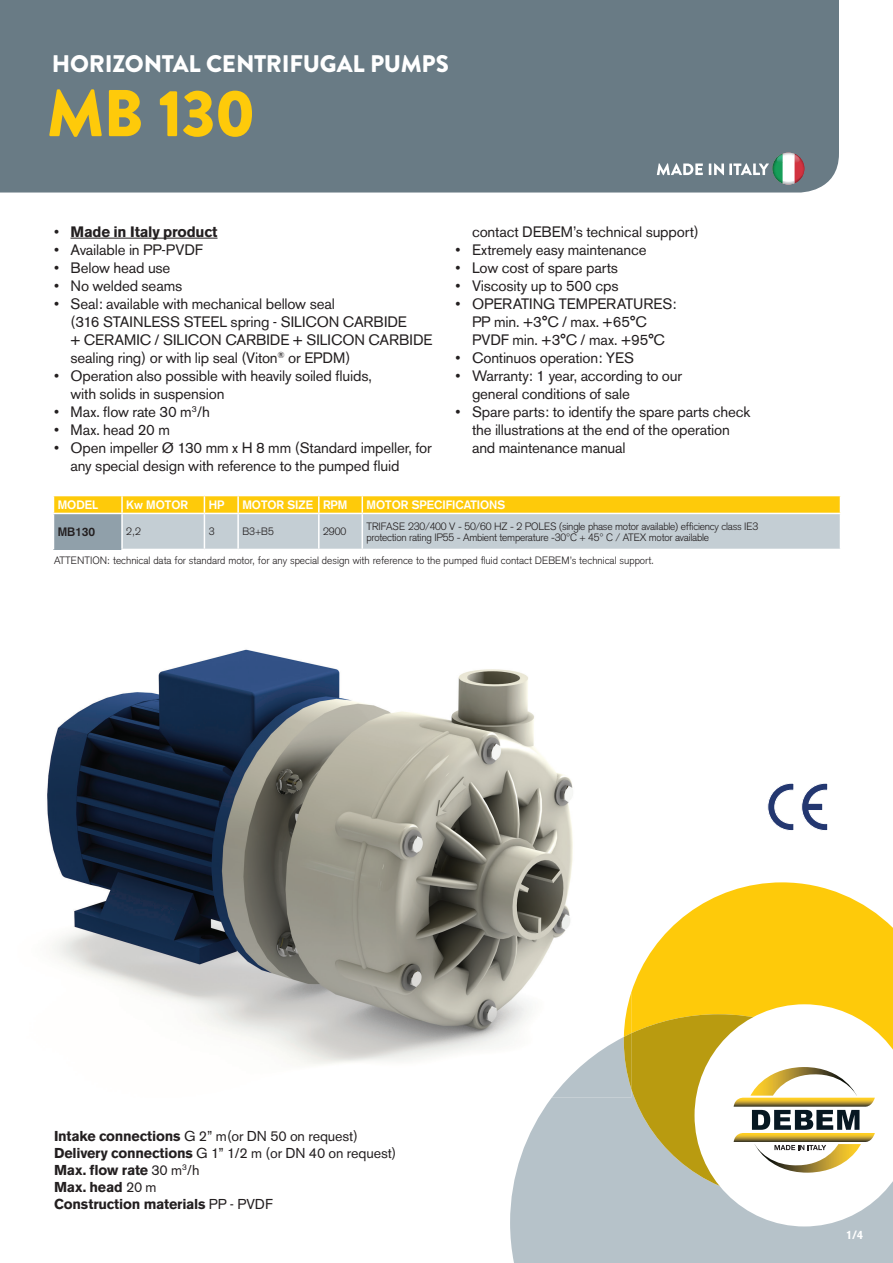
<style>
.page{position:relative;width:893px;height:1263px;background:#fff}
.page>*{position:absolute;margin:0;border:0;box-sizing:border-box;transform-origin:0 0}
.t1{font:900 66px "Brandon Grotesque";color:#feca0a}
.t2{font:900 24px "Brandon Grotesque";letter-spacing:-.01em;color:#fff}
.t3{font:15px/18px "Akzidenz Grotesk BE";letter-spacing:-.01em;color:#231f20}
.t4{font:700 15px "Akzidenz Grotesk BE";letter-spacing:-.015em;color:#231f20}
.t5{font:700 14.25px/17.1px "Akzidenz Grotesk BE";letter-spacing:-.015em;color:#231f20}
.t6{font:700 12px "Akzidenz Grotesk";color:#fff}
.t7{font:700 12px "Akzidenz Grotesk";color:#231f20}
.t8{font:700 12px "Akzidenz Grotesk BE";color:#fff;scale:.88 1}
.t9{font:300 10.5px/10.5px "Akzidenz Grotesk";letter-spacing:-.02em;color:#231f20}
.t10{font:300 10.5px "Akzidenz Grotesk";color:#231f20}
.s1{font-weight:400}
</style>
<div class="page">
<div style="left:0;top:0;width:839px;height:192px;background:#697b85"></div>
<svg style="left:657px;top:153px;width:147px;height:31px"></svg>
<hr style="left:70px;top:238px;width:148px;height:1px;background:#231f20">
<img style="left:47px;top:649px;width:577px;height:416px">
<svg style="left:53px;top:496px;width:788px;height:53px;background:#d4cb93"></svg>
<hr style="left:53px;top:513px;width:69px;height:1px;background:#fff">
<hr style="left:53px;top:514px;width:1px;height:35px;background:#fff">
<hr style="left:122px;top:513px;width:82px;height:1px;background:#fff">
<hr style="left:121px;top:514px;width:2px;height:35px;background:#fff">
<hr style="left:204px;top:513px;width:34px;height:1px;background:#fff">
<hr style="left:204px;top:514px;width:1px;height:35px;background:#fff">
<hr style="left:238px;top:513px;width:81px;height:1px;background:#fff">
<hr style="left:237px;top:514px;width:2px;height:35px;background:#fff">
<hr style="left:319px;top:513px;width:43px;height:1px;background:#fff">
<hr style="left:318px;top:514px;width:2px;height:35px;background:#fff">
<hr style="left:362px;top:513px;width:479px;height:1px;background:#fff">
<hr style="left:362px;top:514px;width:1px;height:35px;background:#fff">
<hr style="left:840px;top:514px;width:1px;height:35px;background:#fff">
<svg style="left:767px;top:783px;width:27px;height:48px"></svg>
<svg style="left:801px;top:783px;width:27px;height:48px"></svg>
<svg style="left:631px;top:882px;width:262px;height:132px;fill:#feca0a"></svg>
<img style="left:624px;top:993px;width:7px;height:40px">
<div style="left:510px;top:1097px;width:383px;height:166px;background:#b6c2c9"></div>
<img style="left:552px;top:1037px;width:79px;height:61px">
<svg style="left:631px;top:1014px;width:63px;height:185px;background:#bba94b"></svg>
<img style="left:624px;top:1033px;width:7px;height:55px">
<svg style="left:694px;top:1004px;width:199px;height:222px"></svg>
<h2 class="t2" style="left:52px;top:46px;width:398px">HORIZONTAL CENTRIFUGAL PUMPS</h2>
<h1 class="t1" style="left:47px;top:67px;width:211px">MB 130</h1>
<p class="t4" style="left:54px;top:223px;width:165px"><span class="s1">•</span> Made in Italy product</p>
<p class="t3" style="left:54px;top:240px;width:151px">• Available in PP-PVDF</p>
<p class="t3" style="left:54px;top:258px;width:118px">• Below head use</p>
<p class="t3" style="left:54px;top:276px;width:130px">• No welded seams</p>
<p class="t3" style="left:70px;top:294px;width:364px;text-indent:-16px">• Seal: available with mechanical bellow seal<br>(316 STAINLESS STEEL spring - SILICON CARBIDE<br>+ CERAMIC / SILICON CARBIDE + SILICON CARBIDE sealing ring) or with lip seal (Viton<sup>®</sup> or EPDM)</p>
<p class="t3" style="left:71px;top:366px;width:303px;text-indent:-16px">• Operation also possible with heavily soiled fluids, with solids in suspension</p>
<p class="t3" style="left:54px;top:402px;width:157px">• Max. flow rate 30 m<sup>3</sup>/h</p>
<p class="t3" style="left:54px;top:420px;width:117px">• Max. head 20 m</p>
<p class="t3" style="left:71px;top:438px;width:363px;text-indent:-16px">• Open impeller Ø 130 mm x H 8 mm (Standard impeller, for any special design with reference to the pumped fluid</p>
<p class="t3" style="left:472px;top:222px;width:228px">contact DEBEM’s technical support)</p>
<p class="t3" style="left:455px;top:240px;width:193px">• Extremely easy maintenance</p>
<p class="t3" style="left:455px;top:258px;width:164px">• Low cost of spare parts</p>
<p class="t3" style="left:455px;top:276px;width:165px">• Viscosity up to 500 cps</p>
<p class="t3" style="left:472px;top:294px;width:206px;text-indent:-16px">• OPERATING TEMPERATURES:<br>PP min. +3°C / max. +65°C<br>PVDF min. +3°C / max. +95°C</p>
<p class="t3" style="left:455px;top:348px;width:180px">• Continuos operation: YES</p>
<p class="t3" style="left:472px;top:366px;width:212px;text-indent:-16px">• Warranty: 1 year, according to our general conditions of sale</p>
<p class="t3" style="left:472px;top:402px;width:280px;text-indent:-16px">• Spare parts: to identify the spare parts check the illustrations at the end of the operation and maintenance manual</p>
<p class="t6" style="left:58px;top:498px;width:42px">MODEL</p>
<p class="t6" style="left:126px;top:498px;width:63px">Kw MOTOR</p>
<p class="t6" style="left:209px;top:498px;width:17px">HP</p>
<p class="t6" style="left:242px;top:498px;width:107px">MOTOR SIZE RPM</p>
<p class="t6" style="left:367px;top:498px;width:140px">MOTOR SPECIFICATIONS</p>
<p class="t7" style="left:58px;top:525px;width:39px">MB130</p>
<p class="t10" style="left:126px;top:526px;width:16px">2,2</p>
<p class="t10" style="left:209px;top:526px;width:7px">3</p>
<p class="t10" style="left:242px;top:526px;width:33px">B3+B5</p>
<p class="t10" style="left:323px;top:526px;width:25px">2900</p>
<p class="t9" style="left:367px;top:521px;width:393px">TRIFASE 230/400 V - 50/60 HZ - 2 POLES (single phase motor available) efficiency class IE3 protection rating IP55 - Ambient temperature -30°C + 45° C / ATEX motor available</p>
<p class="t10" style="left:54px;top:554px;width:602px">ATTENTION: technical data for standard motor, for any special design with reference to the pumped fluid contact DEBEM’s technical support.</p>
<p class="t5" style="left:54px;top:1127px;width:344px">Intake connections <span class="s1">G 2” m(or DN 50 on request)<br></span>Delivery connections <span class="s1">G 1” 1/2 m (or DN 40 on request)<br></span>Max. flow rate <span class="s1">30 m</span><sup>3</sup><span class="s1">/h<br></span>Max. head <span class="s1">20 m<br></span>Construction materials <span class="s1">PP - PVDF</span></p>
<p class="t8" style="left:846px;top:1228px;width:21px">1/4</p>
</div>
